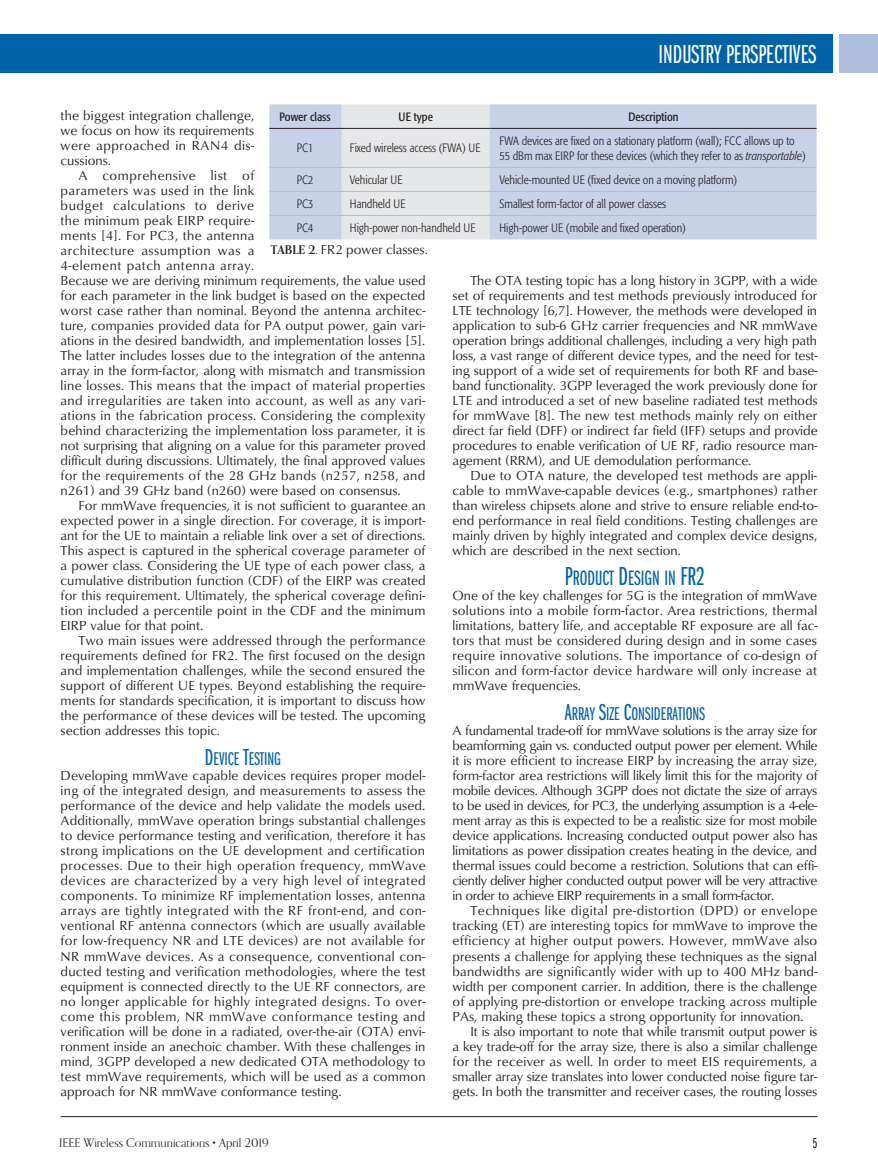
<style>
.page{position:relative;width:878px;height:1175px;background:#fff}
.page>*{position:absolute;margin:0;border:0;box-sizing:border-box;transform-origin:0 0}
.t1{font:27px "Franklin Gothic URW Ext Com D Boo SC800";color:#fff}
.t2{font:21.6px "Franklin Gothic URW Ext Com D Boo SC800";color:#0163a7}
.t3{font:19.2px "Franklin Gothic URW Ext Com D Boo SC800";color:#0163a7}
.t4{font:15px "Franklin Gothic URW Ext Com D Boo";color:#231f20}
.t5{font:13.5px/15px "Classico URW";letter-spacing:.005em;color:#231f20;text-align:justify}
.t6{font:300 condensed 12px/15px "Formata";color:#231f20}
.t7{font:12px "Orpheus Pro";color:#231f20}
.t8{font:condensed 12px "Formata";color:#231f20}
.s1{font-size:24px}
.s2{font-style:italic}
.s3{font-family:"Orpheus Pro";font-weight:700;font-size:12px}
.s4{font-size:27px}
</style>
<div class="page">
<hr style="left:61px;top:1115px;width:756px;height:1px;background:#231f20">
<div style="left:0;top:34px;width:832px;height:39px;background:#0163a7"></div>
<div style="left:839px;top:34px;width:38px;height:39px;background:#aebedd"></div>
<div style="left:269px;top:104px;width:547px;height:135px;background:#c7d1e7"></div>
<div style="left:340px;top:104px;width:151px;height:135px;background:#e6e7e9"></div>
<hr style="left:269px;top:128px;width:72px;height:1px;background:#231f20">
<hr style="left:341px;top:128px;width:149px;height:1px;background:#231f20">
<hr style="left:490px;top:128px;width:326px;height:1px;background:#231f20">
<hr style="left:269px;top:167px;width:72px;height:1px;background:#bcbdc0">
<hr style="left:341px;top:167px;width:149px;height:1px;background:#bcbdc0">
<hr style="left:490px;top:167px;width:326px;height:1px;background:#bcbdc0">
<hr style="left:269px;top:191px;width:72px;height:1px;background:#bcbdc0">
<hr style="left:341px;top:191px;width:149px;height:1px;background:#bcbdc0">
<hr style="left:490px;top:191px;width:326px;height:1px;background:#bcbdc0">
<hr style="left:269px;top:215px;width:72px;height:1px;background:#bcbdc0">
<hr style="left:341px;top:215px;width:149px;height:1px;background:#bcbdc0">
<hr style="left:490px;top:215px;width:326px;height:1px;background:#bcbdc0">
<h1 class="t1" style="left:658px;top:39px;width:159px">INDUSTRY PERSPECTIVES</h1>
<p class="t5" style="left:61px;top:107px;width:195px">the biggest integration challenge, we focus on how its requirements were approached in RAN4 dis&shy;cussions.</p>
<p class="t5" style="left:61px;top:167px;width:366px;text-align:left;text-indent:18px">A comprehensive list of<br>parameters was used in the link<br>budget calculations to derive<br>the minimum peak EIRP require-<br>ments [4]. For PC3, the antenna<br>architecture assumption was a<br>4-element patch antenna array.<br>Because we are deriving minimum requirements, the value used for each parameter in the link budget is based on the expected worst case rather than nominal. Beyond the antenna architec&shy;ture, companies provided data for PA output power, gain vari&shy;ations in the desired bandwidth, and implementation losses [5].<br>The latter includes losses due to the integration of the antenna array in the form-factor, along with mismatch and transmission line losses. This means that the impact of material properties and irregularities are taken into account, as well as any vari&shy;ations in the fabrication process. Considering the complexity behind characterizing the implementation loss parameter, it is not surprising that aligning on a value for this parameter proved difficult during discussions. Ultimately, the final approved values for the requirements of the 28 GHz bands (n257, n258, and n261) and 39 GHz band (n260) were based on consensus.</p>
<p class="t5" style="left:61px;top:497px;width:366px;text-indent:18px">For mmWave frequencies, it is not sufficient to guarantee an expected power in a single direction. For coverage, it is import&shy;ant for the UE to maintain a reliable link over a set of directions.<br>This aspect is captured in the spherical coverage parameter of a power class. Considering the UE type of each power class, a cumulative distribution function (CDF) of the EIRP was created for this requirement. Ultimately, the spherical coverage defini&shy;tion included a percentile point in the CDF and the minimum EIRP value for that point.</p>
<p class="t5" style="left:61px;top:632px;width:366px;text-indent:18px">Two main issues were addressed through the performance requirements defined for FR2. The first focused on the design and implementation challenges, while the second ensured the support of different UE types. Beyond establishing the require&shy;ments for standards specification, it is important to discuss how the performance of these devices will be tested. The upcoming section addresses this topic.</p>
<h3 class="t3" style="left:205px;top:748px;width:76px"><span class="s1">D</span>EVICE <span class="s1">T</span>ESTING</h3>
<p class="t5" style="left:61px;top:767px;width:366px">Developing mmWave capable devices requires proper model&shy;ing of the integrated design, and measurements to assess the performance of the device and help validate the models used.<br>Additionally, mmWave operation brings substantial challenges to device performance testing and verification, therefore it has strong implications on the UE development and certification processes. Due to their high operation frequency, mmWave devices are characterized by a very high level of integrated components. To minimize RF implementation losses, antenna arrays are tightly integrated with the RF front-end, and con&shy;ventional RF antenna connectors (which are usually available for low-frequency NR and LTE devices) are not available for NR mmWave devices. As a consequence, conventional con&shy;ducted testing and verification methodologies, where the test equipment is connected directly to the UE RF connectors, are no longer applicable for highly integrated designs. To over&shy;come this problem, NR mmWave conformance testing and verification will be done in a radiated, over-the-air (OTA) envi&shy;ronment inside an anechoic chamber. With these challenges in mind, 3GPP developed a new dedicated OTA methodology to test mmWave requirements, which will be used as a common approach for NR mmWave conformance testing.</p>
<p class="t8" style="left:279px;top:110px;width:53px">Power class</p>
<p class="t8" style="left:398px;top:110px;width:36px">UE type</p>
<p class="t8" style="left:628px;top:110px;width:51px">Description</p>
<p class="t6" style="left:297px;top:141px;width:18px">PC1</p>
<p class="t6" style="left:350px;top:141px;width:132px">Fixed wireless access (FWA) UE</p>
<p class="t6" style="left:499px;top:133px;width:308px">FWA devices are fixed on a stationary platform (wall); FCC allows up to<br>55 dBm max EIRP for these devices (which they refer to as <span class="s2">transportable</span>)</p>
<p class="t6" style="left:297px;top:172px;width:18px">PC2</p>
<p class="t6" style="left:350px;top:172px;width:54px">Vehicular UE</p>
<p class="t6" style="left:499px;top:172px;width:239px">Vehicle-mounted UE (fixed device on a moving platform)</p>
<p class="t6" style="left:297px;top:196px;width:18px">PC3</p>
<p class="t6" style="left:350px;top:196px;width:57px">Handheld UE</p>
<p class="t6" style="left:499px;top:196px;width:168px">Smallest form-factor of all power classes</p>
<p class="t6" style="left:297px;top:220px;width:18px">PC4</p>
<p class="t6" style="left:350px;top:220px;width:127px">High-power non-handheld UE</p>
<p class="t6" style="left:499px;top:220px;width:188px">High-power UE (mobile and fixed operation)</p>
<p class="t5" style="left:271px;top:241px;width:158px"><span class="s3">TABLE 2.</span> FR2 power classes.</p>
<p class="t5" style="left:452px;top:272px;width:366px;text-indent:18px">The OTA testing topic has a long history in 3GPP, with a wide set of requirements and test methods previously introduced for LTE technology [6,7]. However, the methods were developed in application to sub-6 GHz carrier frequencies and NR mmWave operation brings additional challenges, including a very high path loss, a vast range of different device types, and the need for test&shy;ing support of a wide set of requirements for both RF and base&shy;band functionality. 3GPP leveraged the work previously done for LTE and introduced a set of new baseline radiated test methods for mmWave [8]. The new test methods mainly rely on either direct far field (DFF) or indirect far field (IFF) setups and provide procedures to enable verification of UE RF, radio resource man&shy;agement (RRM), and UE demodulation performance.</p>
<p class="t5" style="left:452px;top:467px;width:366px;text-indent:18px">Due to OTA nature, the developed test methods are appli&shy;cable to mmWave-capable devices (e.g., smartphones) rather than wireless chipsets alone and strive to ensure reliable end-to&shy;end performance in real field conditions. Testing challenges are mainly driven by highly integrated and complex device designs, which are described in the next section.</p>
<h2 class="t2" style="left:564px;top:566px;width:141px"><span class="s4">P</span>RODUCT <span class="s4">D</span>ESIGN IN <span class="s4">FR2</span></h2>
<p class="t5" style="left:452px;top:587px;width:366px">One of the key challenges for 5G is the integration of mmWave solutions into a mobile form-factor. Area restrictions, thermal limitations, battery life, and acceptable RF exposure are all fac&shy;tors that must be considered during design and in some cases require innovative solutions. The importance of co-design of silicon and form-factor device hardware will only increase at mmWave frequencies.</p>
<h3 class="t3" style="left:564px;top:703px;width:141px"><span class="s1">A</span>RRAY <span class="s1">S</span>IZE <span class="s1">C</span>ONSI DERATIONS</h3>
<p class="t5" style="left:452px;top:722px;width:366px">A fundamental trade-off for mmWave solutions is the array size for beamforming gain vs. conducted output power per element. While it is more efficient to increase EIRP by increasing the array size, form-factor area restrictions will likely limit this for the majority of mobile devices. Although 3GPP does not dictate the size of arrays to be used in devices, for PC3, the underlying assumption is a 4-ele&shy;ment array as this is expected to be a realistic size for most mobile device applications. Increasing conducted output power also has limitations as power dissipation creates heating in the device, and thermal issues could become a restriction. Solutions that can effi&shy;ciently deliver higher conducted output power will be very attractive in order to achieve EIRP requirements in a small form-factor.</p>
<p class="t5" style="left:452px;top:902px;width:366px;text-indent:18px">Techniques like digital pre-distortion (DPD) or envelope tracking (ET) are interesting topics for mmWave to improve the efficiency at higher output powers. However, mmWave also presents a challenge for applying these techniques as the signal bandwidths are significantly wider with up to 400 MHz band&shy;width per component carrier. In addition, there is the challenge of applying pre-distortion or envelope tracking across multiple PAs, making these topics a strong opportunity for innovation.</p>
<p class="t5" style="left:452px;top:1022px;width:366px;text-indent:18px">It is also important to note that while transmit output power is a key trade-off for the array size, there is also a similar challenge for the receiver as well. In order to meet EIS requirements, a smaller array size translates into lower conducted noise figure tar&shy;gets. In both the transmitter and receiver cases, the routing losses</p>
<p class="t7" style="left:59px;top:1134px;width:211px">IEEE Wireless Communications • April 2019</p>
<p class="t4" style="left:812px;top:1134px;width:6px">5</p>
</div>
